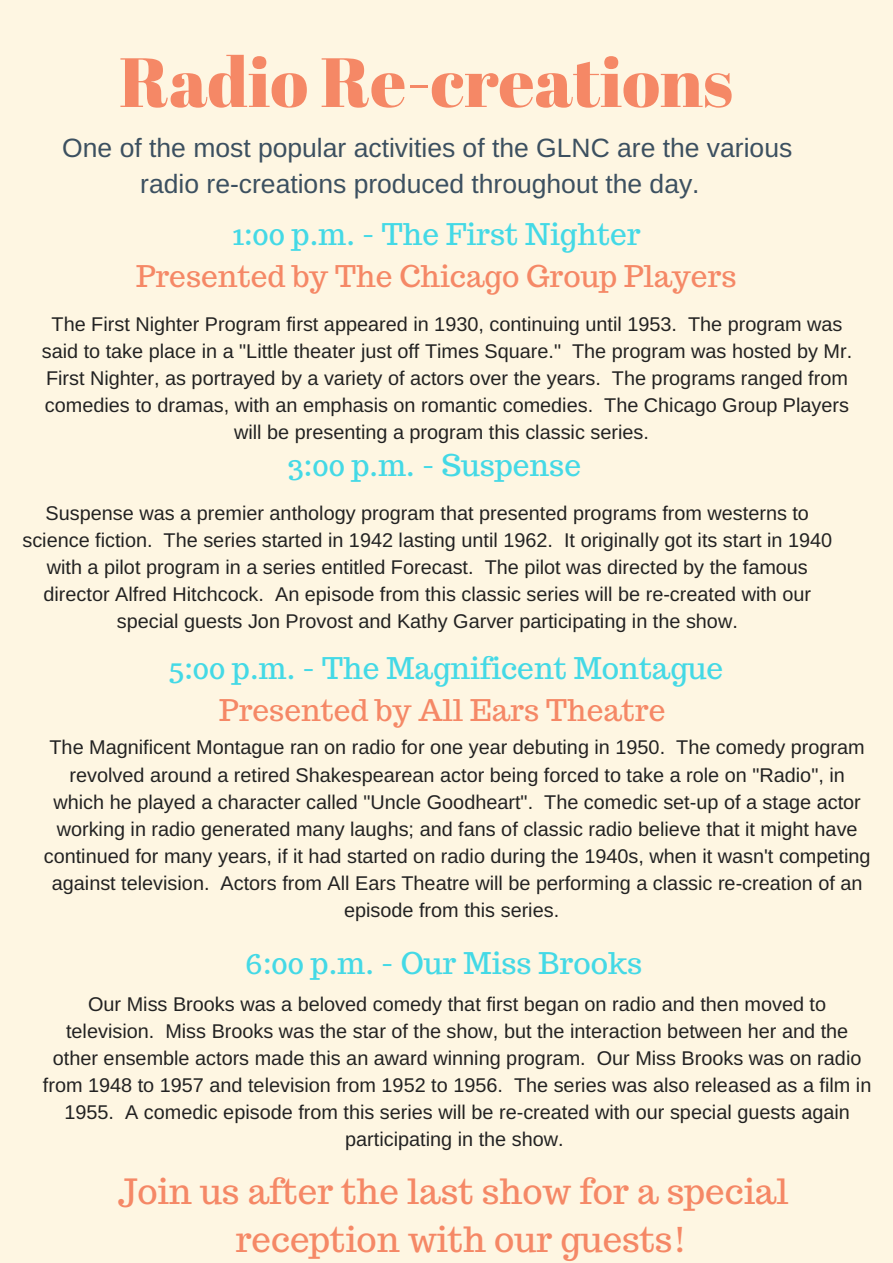
<style>
.page{position:relative;width:893px;height:1263px;background:#fef6e2}
.page>*{position:absolute;margin:0;border:0;box-sizing:border-box;transform-origin:0 0}
.t1{font:69.6px "Abril Fatface";color:#f58866}
.t2{font:34.8px/48.4px "Trocchi";color:#f58866;text-align:center}
.t3{font:29.85px "Trocchi";color:#44d9e6}
.t4{font:29.85px "Trocchi";color:#f58866}
.t5{font:26.55px/36px "Arimo";color:#3c5060;text-align:center}
.t6{font:19.8px/27px "Arimo";color:#222;text-align:center}
</style>
<div class="page">
<h1 class="t1" style="left:119px;top:33px;width:615px">Radio Re-creations</h1>
<h3 class="t5" style="left:62px;top:129px;width:731px">One of the most popular activities of the GLNC are the various radio re-creations produced throughout the day.</h3>
<h3 class="t3" style="left:232px;top:215px;width:410px">1:00 p.m. - The First Nighter</h3>
<h3 class="t4" style="left:136px;top:257px;width:602px">Presented by The Chicago Group Players</h3>
<p class="t6" style="left:42px;top:311px;width:812px">The First Nighter Program first appeared in 1930, continuing until 1953. The program was said to take place in a "Little theater just off Times Square." The program was hosted by Mr.<br>First Nighter, as portrayed by a variety of actors over the years. The programs ranged from comedies to dramas, with an emphasis on romantic comedies. The Chicago Group Players will be presenting a program this classic series.</p>
<h3 class="t3" style="left:288px;top:446px;width:295px">3:00 p.m. - Suspense</h3>
<p class="t6" style="left:22px;top:500px;width:811px">Suspense was a premier anthology program that presented programs from westerns to science fiction. The series started in 1942 lasting until 1962. It originally got its start in 1940 with a pilot program in a series entitled Forecast. The pilot was directed by the famous director Alfred Hitchcock. An episode from this classic series will be re-created with our special guests Jon Provost and Kathy Garver participating in the show.</p>
<h3 class="t3" style="left:169px;top:649px;width:556px">5:00 p.m. - The Magnificent Montague</h3>
<h3 class="t4" style="left:219px;top:690px;width:448px">Presented by All Ears Theatre</h3>
<p class="t6" style="left:44px;top:734px;width:828px">The Magnificent Montague ran on radio for one year debuting in 1950. The comedy program revolved around a retired Shakespearean actor being forced to take a role on "Radio", in which he played a character called "Uncle Goodheart". The comedic set-up of a stage actor working in radio generated many laughs; and fans of classic radio believe that it might have continued for many years, if it had started on radio during the 1940s, when it wasn't competing against television. Actors from All Ears Theatre will be performing a classic re-creation of an episode from this series.</p>
<h3 class="t3" style="left:245px;top:944px;width:399px">6:00 p.m. - Our Miss Brooks</h3>
<p class="t6" style="left:43px;top:991px;width:830px">Our Miss Brooks was a beloved comedy that first began on radio and then moved to television. Miss Brooks was the star of the show, but the interaction between her and the other ensemble actors made this an award winning program. Our Miss Brooks was on radio from 1948 to 1957 and television from 1952 to 1956. The series was also released as a film in 1955. A comedic episode from this series will be re-created with our special guests again participating in the show.</p>
<h2 class="t2" style="left:118px;top:1167px;width:672px">Join us after the last show for a special reception with our guests!</h2>
</div>
